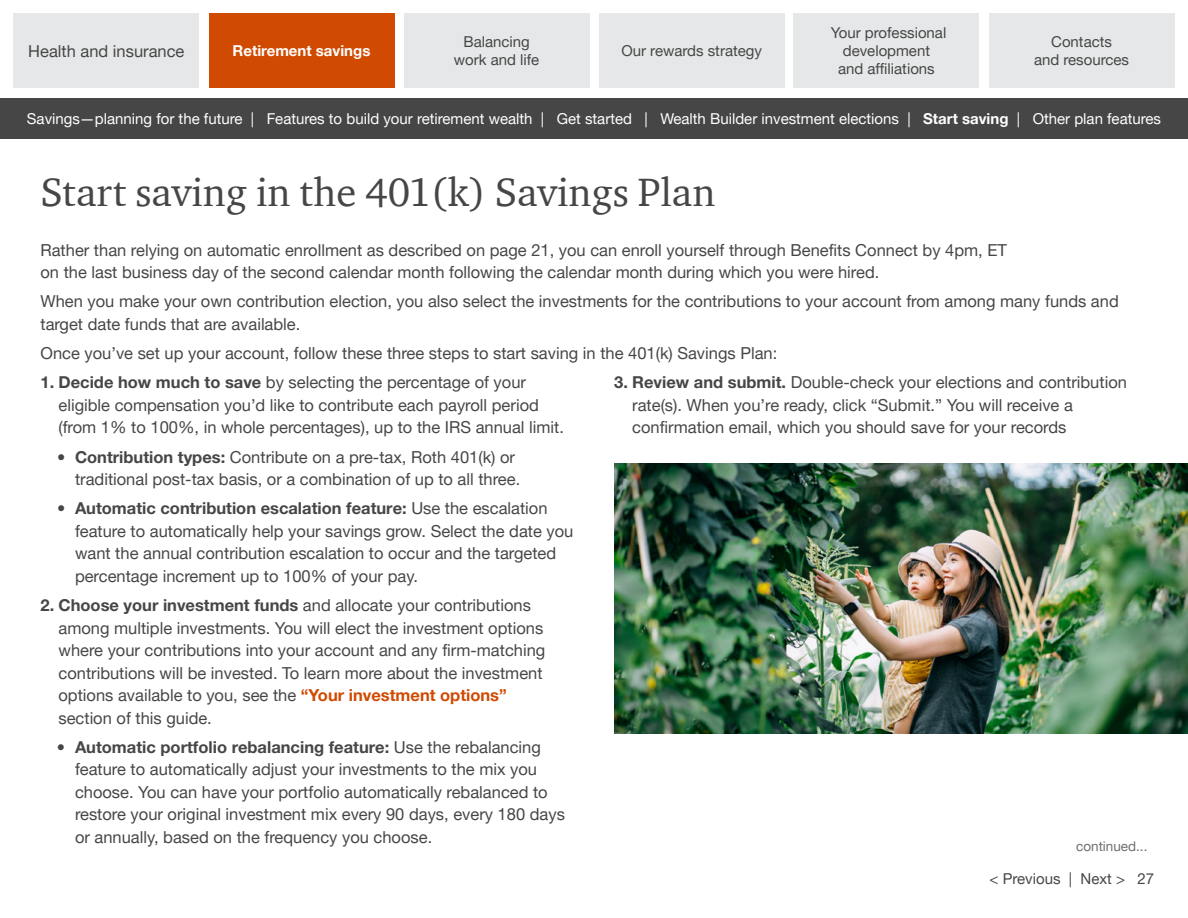
<style>
.page{position:relative;width:1188px;height:918px;background:#fff}
.page>*{position:absolute;margin:0;border:0;box-sizing:border-box;transform-origin:0 0}
.t1{font:40.5px "ITC Charter Com";color:#464646}
.t2{font:16.5px/22.5px "Helvetica Neue LT Pro";color:#464646}
.t3{font:700 16.5px "Helvetica Neue";color:#464646}
.t4{font:15px "Helvetica Neue LT Pro";color:#fff}
.t5{font:15px/18px "Helvetica Neue LT Pro";color:#464646;text-align:center}
.t6{font:700 15px "Helvetica Neue LT Pro";color:#fff}
.t7{font:13.5px "Helvetica Neue LT Pro";color:#6d6e71}
.s1{font-weight:700}
.s2{font-family:"Helvetica Neue";font-weight:700}
.s3{font-family:"Helvetica Neue LT Pro";font-weight:400}
.s4{font-weight:700;color:#d04a02}
</style>
<div class="page">
<div style="left:0;top:98px;width:1188px;height:41px;background:#464646"></div>
<img style="left:614px;top:463px;width:574px;height:270px">
<div style="left:14px;top:14px;width:185px;height:74px;background:#e6e7e8"></div>
<div style="left:209px;top:14px;width:185px;height:74px;background:#d04a02"></div>
<div style="left:404px;top:14px;width:186px;height:74px;background:#e6e7e8"></div>
<div style="left:599px;top:14px;width:186px;height:74px;background:#e6e7e8"></div>
<div style="left:794px;top:14px;width:185px;height:74px;background:#e6e7e8"></div>
<div style="left:989px;top:14px;width:185px;height:74px;background:#e6e7e8"></div>
<p class="t2" style="left:28px;top:39px;width:158px">Health and insurance</p>
<p class="t6" style="left:233px;top:41px;width:139px">Retirement savings</p>
<p class="t5" style="left:454px;top:32px;width:87px">Balancing work and life</p>
<p class="t5" style="left:621px;top:41px;width:142px">Our rewards strategy</p>
<p class="t5" style="left:831px;top:23px;width:117px">Your professional development and affiliations</p>
<p class="t5" style="left:1034px;top:32px;width:97px">Contacts<br>and resources</p>
<p class="t4" style="left:27px;top:109px;width:1136px">Savings—planning for the future | Features to build your retirement wealth | Get started | Wealth Builder investment elections | <span class="s1">Start saving</span> | Other plan features</p>
<h1 class="t1" style="left:40px;top:168px;width:676px">Start saving in the 401(k) Savings Plan</h1>
<p class="t2" style="left:40px;top:238px;width:968px">Rather than relying on automatic enrollment as described on page 21, you can enroll yourself through Benefits Connect by 4pm, ET on the last business day of the second calendar month following the calendar month during which you were hired.</p>
<p class="t2" style="left:40px;top:290px;width:1080px">When you make your own contribution election, you also select the investments for the contributions to your account from among many funds and target date funds that are available.</p>
<p class="t2" style="left:40px;top:342px;width:738px">Once you’ve set up your account, follow these three steps to start saving in the 401(k) Savings Plan:</p>
<p class="t2" style="left:59px;top:371px;width:507px;text-indent:-18px"><span class="s2">1. Decide how much to save</span> by selecting the percentage of your eligible compensation you’d like to contribute each payroll period (from 1% to 100%, in whole percentages), up to the IRS annual limit.</p>
<p class="t2" style="left:75px;top:445px;width:447px;text-indent:-18px">• <span class="s2">Contribution types:</span> Contribute on a pre-tax, Roth 401(k) or traditional post-tax basis, or a combination of up to all three.</p>
<p class="t3" style="left:57px;top:498px;width:492px"><span class="s3">•</span> Automatic contribution escalation feature: <span class="s3">Use the escalation</span></p>
<p class="t2" style="left:75px;top:519px;width:500px">feature to automatically help your savings grow. Select the date you want the annual contribution escalation to occur and the targeted percentage increment up to 100% of your pay.</p>
<p class="t2" style="left:59px;top:594px;width:488px;text-indent:-18px"><span class="s2">2. Choose your investment funds</span> and allocate your contributions among multiple investments. You will elect the investment options where your contributions into your account and any firm-matching contributions will be invested. To learn more about the investment options available to you, see the <span class="s4">“Your investment options” </span>section of this guide.</p>
<p class="t3" style="left:57px;top:737px;width:485px"><span class="s3">•</span> Automatic portfolio rebalancing feature: <span class="s3">Use the rebalancing</span></p>
<p class="t2" style="left:75px;top:758px;width:491px">feature to automatically adjust your investments to the mix you choose. You can have your portfolio automatically rebalanced to restore your original investment mix every 90 days, every 180 days or annually, based on the frequency you choose.</p>
<p class="t2" style="left:632px;top:371px;width:496px;text-indent:-18px"><span class="s2">3. Review and submit.</span> Double-check your elections and contribution rate(s). When you’re ready, click “Submit.” You will receive a confirmation email, which you should save for your records</p>
<p class="t7" style="left:1076px;top:837px;width:73px">continued...</p>
<p class="t5" style="left:990px;top:869px;width:166px">&lt; Previous | Next &gt; 27</p>
</div>
